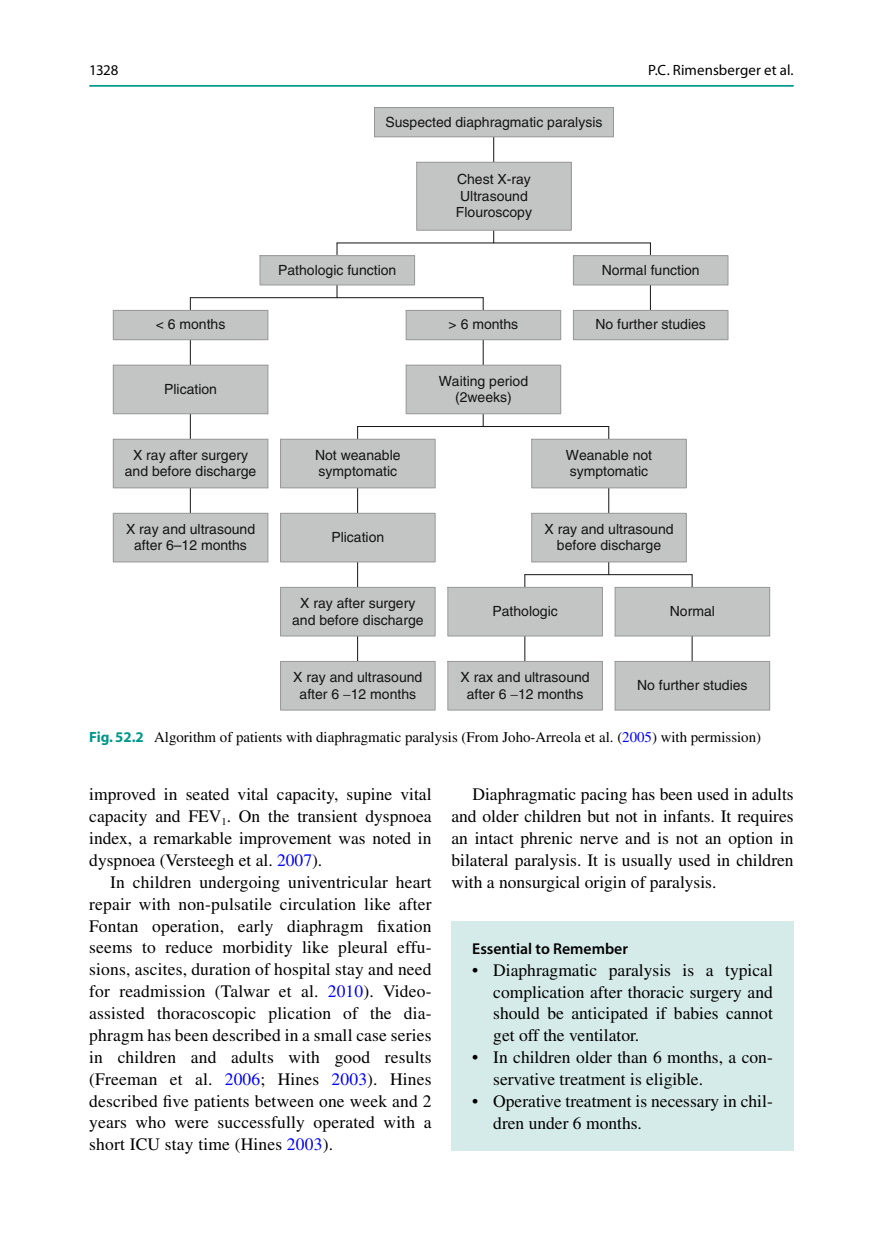
<style>
.page{position:relative;width:883px;height:1260px;background:#fff}
.page>*{position:absolute;margin:0;border:0;box-sizing:border-box;transform-origin:0 0}
.t1{font:17.5px/21.9px "Xvqgdf Times";color:#000;text-align:justify}
.t2{font:600 15.75px "Frsplt Myriad";color:#000}
.t3{font:14.88px "Xvqgdf Times";color:#000}
.t4{font:14.88px "Ksvdqg Myriad";letter-spacing:.005em;color:#000}
.t5{font:14px/16.8px "Xpwqtp Helvetica";color:#131413;text-align:center}
.s1{font-family:"Kxdtlj Myriad";font-weight:700;color:#00998a}
.s2{color:#0000fa}
</style>
<div class="page">
<svg style="left:493px;top:137px;width:1px;height:25px"></svg>
<svg style="left:493px;top:231px;width:1px;height:12px"></svg>
<svg style="left:650px;top:243px;width:1px;height:12px"></svg>
<hr style="left:337px;top:243px;width:313px;height:1px;background:#131413">
<svg style="left:337px;top:285px;width:1px;height:12px"></svg>
<svg style="left:483px;top:298px;width:1px;height:12px"></svg>
<hr style="left:190px;top:297px;width:293px;height:1px;background:#131413">
<svg style="left:113px;top:298px;width:156px;height:265px"></svg>
<svg style="left:483px;top:340px;width:1px;height:25px"></svg>
<svg style="left:483px;top:414px;width:1px;height:12px"></svg>
<svg style="left:357px;top:427px;width:1px;height:12px"></svg>
<svg style="left:608px;top:427px;width:1px;height:12px"></svg>
<hr style="left:358px;top:426px;width:251px;height:1px;background:#131413">
<svg style="left:357px;top:488px;width:1px;height:25px"></svg>
<svg style="left:357px;top:562px;width:1px;height:25px"></svg>
<svg style="left:357px;top:636px;width:1px;height:25px"></svg>
<div style="left:281px;top:661px;width:154px;height:49px;background:#c3c4c4"></div>
<div style="left:280px;top:661px;width:156px;height:50px;border:1px solid #989898"></div>
<div style="left:281px;top:587px;width:154px;height:49px;background:#c3c4c4"></div>
<div style="left:280px;top:587px;width:156px;height:49px;border:1px solid #989898"></div>
<div style="left:281px;top:513px;width:154px;height:49px;background:#c3c4c4"></div>
<div style="left:280px;top:513px;width:156px;height:49px;border:1px solid #989898"></div>
<div style="left:281px;top:439px;width:154px;height:49px;background:#c3c4c4"></div>
<div style="left:280px;top:439px;width:156px;height:49px;border:1px solid #989898"></div>
<svg style="left:608px;top:488px;width:1px;height:25px"></svg>
<svg style="left:608px;top:562px;width:1px;height:12px"></svg>
<svg style="left:524px;top:575px;width:1px;height:12px"></svg>
<svg style="left:692px;top:575px;width:1px;height:12px"></svg>
<hr style="left:525px;top:574px;width:167px;height:1px;background:#131413">
<svg style="left:524px;top:636px;width:1px;height:25px"></svg>
<div style="left:448px;top:661px;width:154px;height:49px;background:#c3c4c4"></div>
<div style="left:447px;top:661px;width:156px;height:50px;border:1px solid #989898"></div>
<div style="left:448px;top:587px;width:154px;height:49px;background:#c3c4c4"></div>
<div style="left:447px;top:587px;width:156px;height:49px;border:1px solid #989898"></div>
<svg style="left:692px;top:636px;width:1px;height:25px"></svg>
<div style="left:615px;top:661px;width:155px;height:49px;background:#c3c4c4"></div>
<div style="left:615px;top:661px;width:155px;height:50px;border:1px solid #989898"></div>
<hr style="left:615px;top:661px;width:1px;height:49px;background:#989898">
<div style="left:615px;top:587px;width:155px;height:49px;background:#c3c4c4"></div>
<div style="left:615px;top:587px;width:155px;height:49px;border:1px solid #989898"></div>
<hr style="left:615px;top:587px;width:1px;height:49px;background:#989898">
<div style="left:532px;top:513px;width:154px;height:49px;background:#c3c4c4"></div>
<div style="left:531px;top:513px;width:156px;height:49px;border:1px solid #989898"></div>
<div style="left:532px;top:439px;width:154px;height:49px;background:#c3c4c4"></div>
<div style="left:531px;top:439px;width:156px;height:49px;border:1px solid #989898"></div>
<div style="left:406px;top:365px;width:155px;height:49px;background:#c3c4c4"></div>
<div style="left:406px;top:365px;width:155px;height:49px;border:1px solid #989898"></div>
<div style="left:406px;top:310px;width:155px;height:30px;background:#c3c4c4"></div>
<div style="left:406px;top:310px;width:155px;height:30px;border:1px solid #989898"></div>
<div style="left:260px;top:256px;width:155px;height:29px;background:#c3c4c4"></div>
<div style="left:260px;top:255px;width:155px;height:30px;border:1px solid #989898"></div>
<svg style="left:650px;top:285px;width:1px;height:25px"></svg>
<div style="left:573px;top:310px;width:155px;height:30px;background:#c3c4c4"></div>
<div style="left:573px;top:310px;width:155px;height:30px;border:1px solid #989898"></div>
<div style="left:573px;top:256px;width:155px;height:29px;background:#c3c4c4"></div>
<div style="left:573px;top:255px;width:155px;height:30px;border:1px solid #989898"></div>
<div style="left:417px;top:162px;width:154px;height:68px;background:#c3c4c4"></div>
<div style="left:416px;top:162px;width:156px;height:69px;border:1px solid #989898"></div>
<div style="left:374px;top:108px;width:240px;height:29px;background:#c3c4c4"></div>
<div style="left:374px;top:107px;width:240px;height:30px;border:1px solid #989898"></div>
<div style="left:451px;top:921px;width:343px;height:229px;background:#d5ebe9"></div>
<hr style="left:89px;top:85px;width:705px;height:2px;background:#00998a">
<p class="t4" style="left:89px;top:64px;width:31px">1328</p>
<p class="t4" style="left:648px;top:64px;width:147px">P.C. Rimensberger et al.</p>
<p class="t5" style="left:386px;top:115px;width:218px">Suspected diaphragmatic paralysis</p>
<p class="t5" style="left:456px;top:172px;width:78px">Chest X-ray<br>Ultrasound<br>Flouroscopy</p>
<p class="t5" style="left:278px;top:263px;width:120px">Pathologic function</p>
<p class="t5" style="left:602px;top:263px;width:99px">Normal function</p>
<p class="t5" style="left:156px;top:318px;width:71px">&lt; 6 months</p>
<p class="t5" style="left:449px;top:318px;width:71px">&gt; 6 months</p>
<p class="t5" style="left:595px;top:318px;width:112px">No further studies</p>
<p class="t5" style="left:164px;top:382px;width:54px">Plication</p>
<p class="t5" style="left:439px;top:374px;width:91px">Waiting period (2weeks)</p>
<p class="t5" style="left:125px;top:448px;width:133px">X ray after surgery and before discharge</p>
<p class="t5" style="left:315px;top:448px;width:87px;text-align:left">Not weanable symptomatic</p>
<p class="t5" style="left:566px;top:448px;width:88px;text-align:left">Weanable not symptomatic</p>
<p class="t5" style="left:126px;top:522px;width:131px">X ray and ultrasound after 6–12 months</p>
<p class="t5" style="left:331px;top:530px;width:54px">Plication</p>
<p class="t5" style="left:544px;top:522px;width:131px">X ray and ultrasound before discharge</p>
<p class="t5" style="left:292px;top:596px;width:133px">X ray after surgery and before discharge</p>
<p class="t5" style="left:492px;top:604px;width:67px">Pathologic</p>
<p class="t5" style="left:670px;top:604px;width:47px">Normal</p>
<p class="t5" style="left:293px;top:670px;width:131px">X ray and ultrasound after 6 −12 months</p>
<p class="t5" style="left:461px;top:670px;width:131px">X rax and ultrasound after 6 −12 months</p>
<p class="t5" style="left:637px;top:678px;width:112px">No further studies</p>
<p class="t3" style="left:89px;top:731px;width:673px"><span class="s1">Fig. 52.2</span> Algorithm of patients with diaphragmatic paralysis (From Joho-Arreola et al. ( <span class="s2">2005</span> ) with permission)</p>
<p class="t1" style="left:89px;top:785px;width:344px">improved in seated vital capacity, supine vital capacity and FEV <sub>1</sub> . On the transient dyspnoea index, a remarkable improvement was noted in dyspnoea (Versteegh et al. <span class="s2">2007</span> ).</p>
<p class="t1" style="left:89px;top:873px;width:344px;text-indent:21px">In children undergoing univentricular heart repair with non-pulsatile circulation like after Fontan operation, early diaphragm fixation seems to reduce morbidity like pleural effu&shy;sions, ascites, duration of hospital stay and need for readmission (Talwar et al. <span class="s2">2010</span> ). Video&shy;assisted thoracoscopic plication of the dia&shy;phragm has been described in a small case series in children and adults with good results (Freeman et al. <span class="s2">2006</span> ; Hines <span class="s2">2003</span> ). Hines described five patients between one week and 2 years who were successfully operated with a short ICU stay time (Hines <span class="s2">2003</span> ).</p>
<p class="t1" style="left:451px;top:785px;width:344px;text-indent:21px">Diaphragmatic pacing has been used in adults and older children but not in infants. It requires an intact phrenic nerve and is not an option in bilateral paralysis. It is usually used in children with a nonsurgical origin of paralysis.</p>
<p class="t2" style="left:472px;top:943px;width:157px">Essential to Remember</p>
<p class="t1" style="left:493px;top:961px;width:281px;text-indent:-21px">• Diaphragmatic paralysis is a typical complication after thoracic surgery and should be anticipated if babies cannot get off the ventilator.</p>
<p class="t1" style="left:493px;top:1048px;width:281px;text-indent:-21px">• In children older than 6 months, a con&shy;servative treatment is eligible.</p>
<p class="t1" style="left:493px;top:1092px;width:281px;text-indent:-21px">• Operative treatment is necessary in chil&shy;dren under 6 months.</p>
</div>
